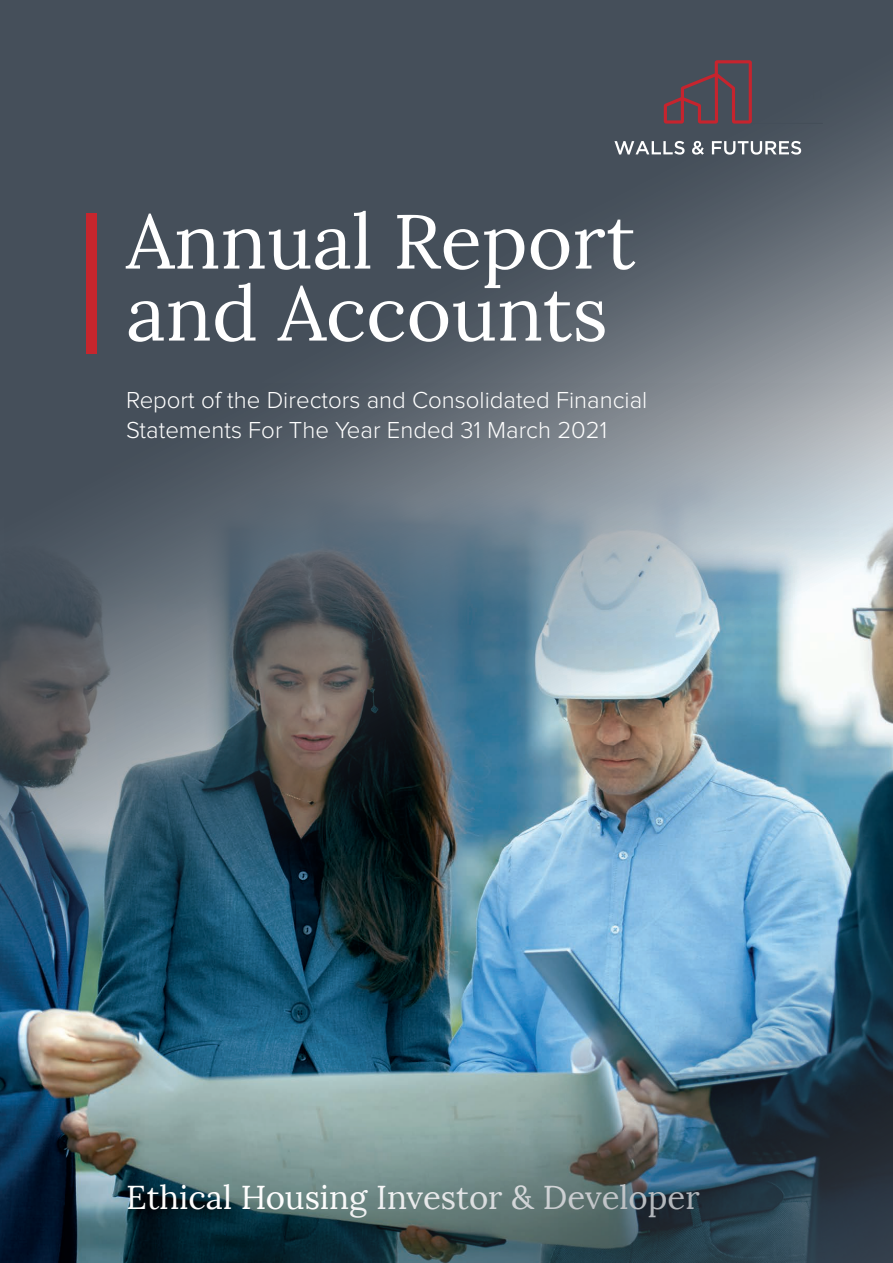
<style>
.page{position:relative;width:893px;height:1263px;background:#fff}
.page>*{position:absolute;margin:0;border:0;box-sizing:border-box;transform-origin:0 0}
.t1{font:76.5px/72px "Lora";color:#fff}
.t2{font:33px "Lora";color:#fff}
.t3{font:300 24px/30px "Proxima Nova";color:#fff}
</style>
<div class="page">
<svg style="left:0;top:0;width:893px;height:383px;background:#4d5761"></svg>
<svg style="left:664px;top:60px;width:88px;height:64px;background:#614550"></svg>
<svg style="left:614px;top:141px;width:70px;height:14px"></svg>
<svg style="left:692px;top:141px;width:12px;height:14px"></svg>
<svg style="left:712px;top:141px;width:89px;height:14px"></svg>
<div style="left:86px;top:214px;width:10px;height:140px;background:#c6262d"></div>
<img style="left:0;top:383px;width:893px;height:880px">
<h1 class="t1" style="left:126px;top:206px;width:511px">Annual Report and Accounts</h1>
<p class="t3" style="left:126px;top:386px;width:523px">Report of the Directors and Consolidated Financial<br>Statements For The Year Ended 31 March 2021</p>
<h2 class="t2" style="left:126px;top:1177px;width:575px">Ethical Housing Investor &amp; Developer</h2>
</div>
